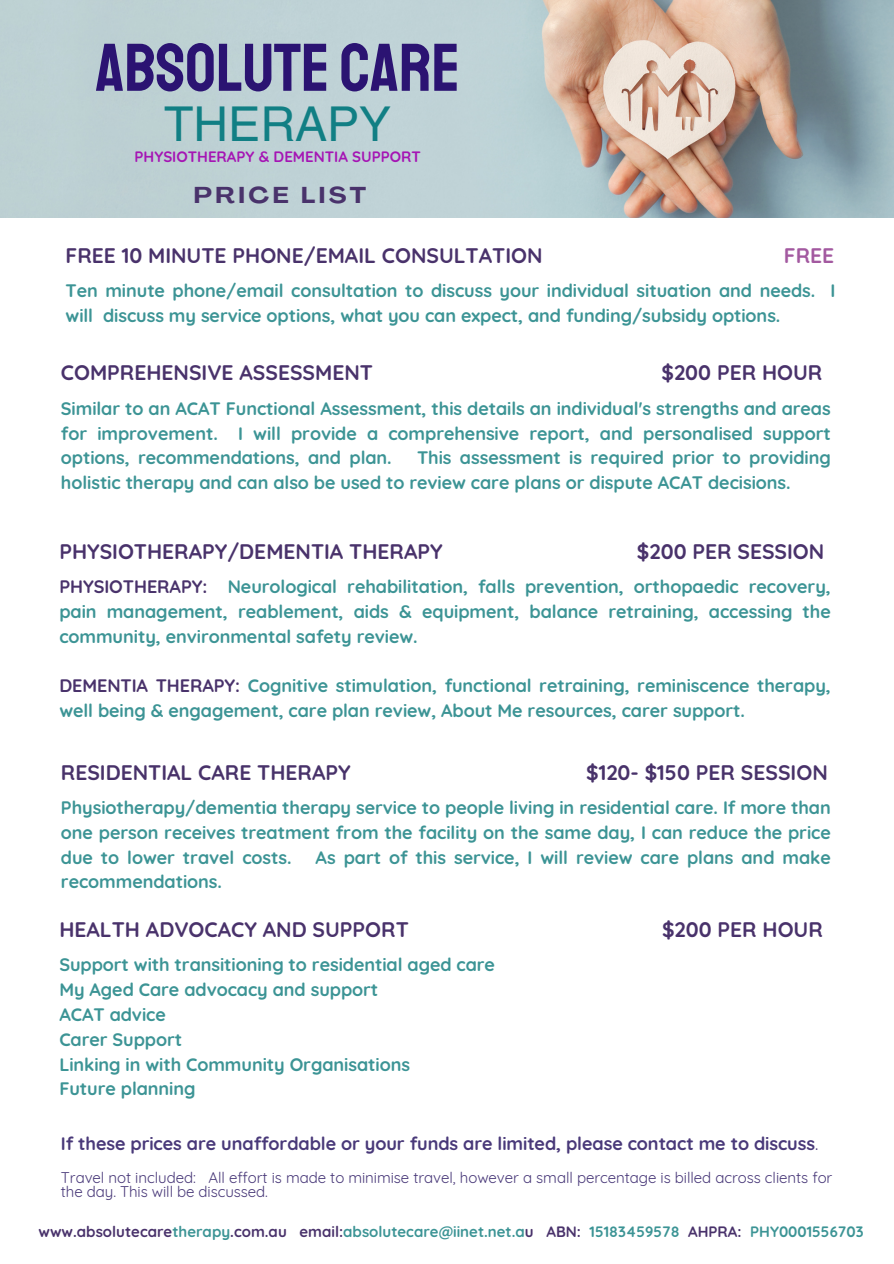
<style>
.page{position:relative;width:894px;height:1264px;background:#fff}
.page>*{position:absolute;margin:0;border:0;box-sizing:border-box;transform-origin:0 0}
.t1{font:67.5px "Staatliches";color:#2b1372}
.t2{font:48px "Helvetica LT Pro";color:#117f84}
.t3{font:700 expanded 22.65px "Agrandir";letter-spacing:.155em;color:#49326b}
.t4{font:700 21px "Quicksand";color:#49326b}
.t5{font:700 21px "Quicksand";color:#48326a}
.t6{font:700 21px "Quicksand";color:#a359a0}
.t7{font:700 18px/24.8px "Quicksand";letter-spacing:-.005em;color:#3c9495;text-align:justify}
.t8{font:700 18px "Quicksand";letter-spacing:-.005em;color:#493979}
.t9{font:15px/14.7px "Quicksand";letter-spacing:-.005em;color:#493979}
.t10{font:700 15px "Quicksand";color:#3c9495}
.t11{font:700 15px "Quicksand";color:#a515b4}
.s1{color:#49326b}
.s2{font-weight:400}
</style>
<div class="page">
<img style="left:0;top:0;width:893px;height:217px">
<p class="t1" style="left:95px;top:27px;width:366px">ABSOLUTE CARE</p>
<p class="t2" style="left:164px;top:106px;width:228px">THERAPY</p>
<p class="t11" style="left:134px;top:147px;width:288px">PHYSIOTHERAPY &amp; DEMENTIA SUPPORT</p>
<p class="t3" style="left:194px;top:186px;width:174px">PRICE LIST</p>
<p class="t4" style="left:66px;top:242px;width:478px">FREE 10 MINUTE PHONE/EMAIL CONSULTATION</p>
<p class="t6" style="left:783px;top:242px;width:52px">FREE</p>
<p class="t7" style="left:66px;top:278px;width:771px">Ten minute phone/email consultation to discuss your individual situation and needs. I will discuss my service options, what you can expect, and funding/subsidy options.</p>
<p class="t4" style="left:61px;top:359px;width:313px">COMPREHENSIVE ASSESSMENT</p>
<p class="t4" style="left:661px;top:359px;width:162px">$200 PER HOUR</p>
<p class="t7" style="left:61px;top:396px;width:771px">Similar to an ACAT Functional Assessment, this details an individual's strengths and areas for improvement. I will provide a comprehensive report, and personalised support options, recommendations, and plan.</p>
<p class="t7" style="left:61px;top:445px;width:771px;text-indent:356px">This assessment is required prior to providing holistic therapy and can also be used to review care plans or dispute ACAT decisions.</p>
<p class="t4" style="left:59px;top:537px;width:385px">PHYSIOTHERAPY/DEMENTIA THERAPY</p>
<p class="t4" style="left:636px;top:537px;width:189px">$200 PER SESSION</p>
<p class="t7" style="left:59px;top:574px;width:772px"><span class="s1">PHYSIOTHERAPY:</span> Neurological rehabilitation, falls prevention, orthopaedic recovery, pain management, reablement, aids &amp; equipment, balance retraining, accessing the community, environmental safety review.</p>
<p class="t7" style="left:59px;top:673px;width:772px"><span class="s1">DEMENTIA THERAPY:</span> Cognitive stimulation, functional retraining, reminiscence therapy, well being &amp; engagement, care plan review, About Me resources, carer support.</p>
<p class="t5" style="left:61px;top:758px;width:291px">RESIDENTIAL CARE THERAPY</p>
<p class="t5" style="left:586px;top:758px;width:243px">$120- $150 PER SESSION</p>
<p class="t7" style="left:61px;top:795px;width:771px">Physiotherapy/dementia therapy service to people living in residential care. If more than one person receives treatment from the facility on the same day, I can reduce the price due to lower travel costs.</p>
<p class="t7" style="left:315px;top:844px;width:516px">As part of this service, I will review care plans and make</p>
<p class="t7" style="left:61px;top:869px;width:162px">recommendations.</p>
<p class="t4" style="left:59px;top:916px;width:351px">HEALTH ADVOCACY AND SUPPORT</p>
<p class="t4" style="left:661px;top:916px;width:162px">$200 PER HOUR</p>
<p class="t7" style="left:59px;top:952px;width:437px">Support with transitioning to residential aged care</p>
<p class="t7" style="left:59px;top:977px;width:320px">My Aged Care advocacy and support</p>
<p class="t7" style="left:59px;top:1001px;width:108px">ACAT advice</p>
<p class="t7" style="left:59px;top:1026px;width:124px">Carer Support</p>
<p class="t7" style="left:59px;top:1051px;width:352px">Linking in with Community Organisations</p>
<p class="t7" style="left:59px;top:1076px;width:138px">Future planning</p>
<p class="t8" style="left:61px;top:1131px;width:758px">If these prices are unaffordable or your funds are limited, please contact me to discuss<span class="s2">.</span></p>
<p class="t9" style="left:61px;top:1169px;width:772px">Travel not included: All effort is made to minimise travel, however a small percentage is billed across clients for the day. This will be discussed.</p>
<p class="t10" style="left:39px;top:1221px;width:826px"><span class="s1">www.absolutecare</span>therapy<span class="s1">.com.au email:</span>absolutecare@iinet.net.a<span class="s1">u ABN:</span> 15183459578 <span class="s1">AHPRA:</span> PHY0001556703</p>
</div>
